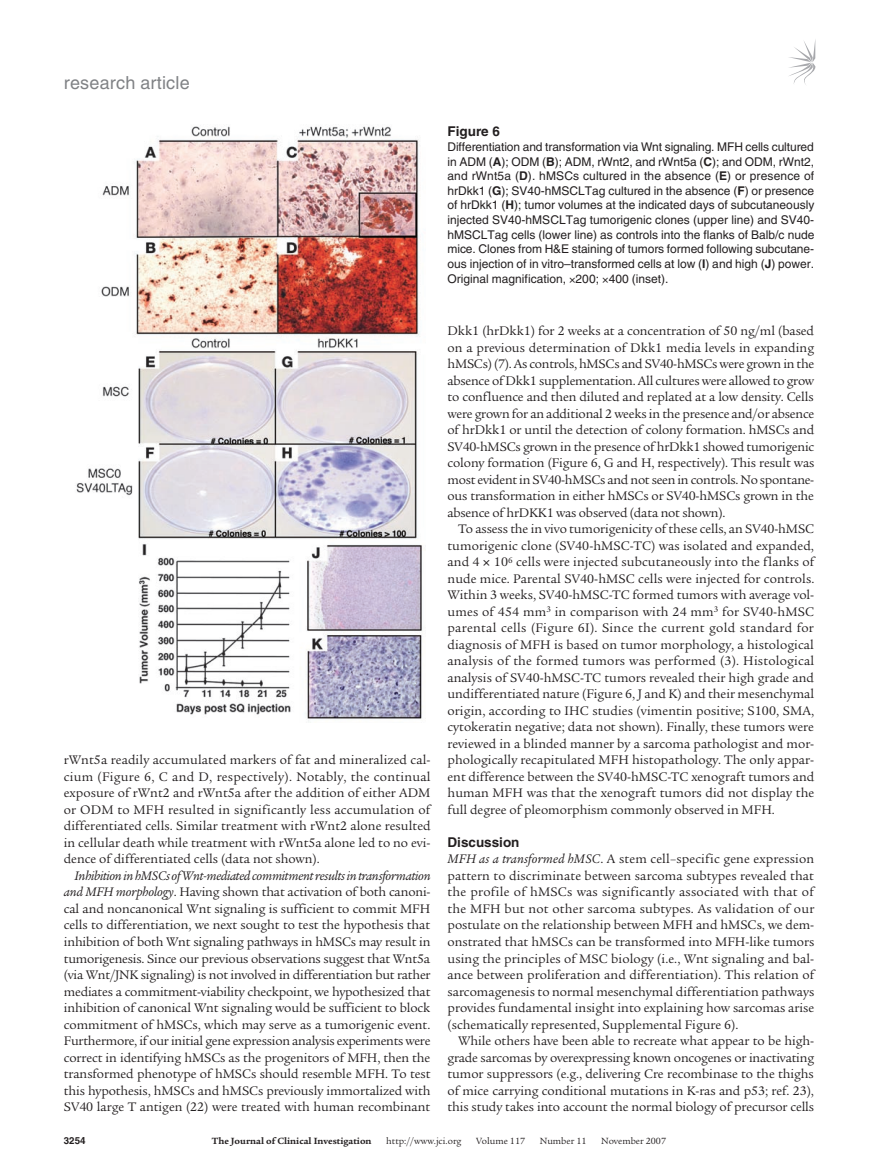
<style>
.page{position:relative;width:878px;height:1174px;background:#fff}
.page>*{position:absolute;margin:0;border:0;box-sizing:border-box;transform-origin:0 0}
.t1{font:18px "Helvetica LT Std";letter-spacing:.01em;color:#808285}
.t2{font:13.5px/16.5px "Legacy Serif Std";color:#231f20;text-align:justify}
.t3{font:700 13.5px "Helvetica LT Std";color:#231f20}
.t4{font:12px/14.7px "Helvetica LT Std";color:#231f20;text-align:justify}
.t5{font:9.75px "Legacy Serif Std";color:#231f20}
.t6{font:700 9.75px "Legacy Serif Std";color:#231f20}
.t7{font:700 9.75px "Helvetica LT Std";color:#231f20}
.s1{font-weight:700}
.s2{font-style:italic}
</style>
<div class="page">
<svg style="left:789px;top:41px;width:26px;height:44px"></svg>
<img style="left:76px;top:126px;width:348px;height:596px">
<h1 class="t1" style="left:64px;top:72px;width:127px">research article</h1>
<p class="t3" style="left:447px;top:123px;width:54px">Figure 6</p>
<p class="t4" style="left:447px;top:139px;width:368px">Differentiation and transformation via Wnt signaling. MFH cells cultured in ADM (<span class="s1">A</span>); ODM (<span class="s1">B</span>); ADM, rWnt2, and rWnt5a (<span class="s1">C</span>); and ODM, rWnt2, and rWnt5a (<span class="s1">D</span>). hMSCs cultured in the absence (<span class="s1">E</span>) or presence of hrDkk1 (<span class="s1">G</span>); SV40-hMSCLTag cultured in the absence (<span class="s1">F</span>) or presence of hrDkk1 (<span class="s1">H</span>); tumor volumes at the indicated days of subcutaneously injected SV40-hMSCLTag tumorigenic clones (upper line) and SV40- hMSCLTag cells (lower line) as controls into the flanks of Balb/c nude mice. Clones from H&amp;E staining of tumors formed following subcutane&shy;ous injection of in vitro–transformed cells at low (<span class="s1">I</span>) and high (<span class="s1">J</span>) power.<br>Original magnification, 200; 400 (inset).</p>
<p class="t2" style="left:64px;top:752px;width:368px">rWnt5a readily accumulated markers of fat and mineralized cal&shy;cium (Figure 6, C and D, respectively). Notably, the continual exposure of rWnt2 and rWnt5a after the addition of either ADM or ODM to MFH resulted in significantly less accumulation of differentiated cells. Similar treatment with rWnt2 alone resulted in cellular death while treatment with rWnt5a alone led to no evi&shy;dence of differentiated cells (data not shown).</p>
<p class="t2" style="left:64px;top:867px;width:368px;text-indent:11px"><span class="s2">Inhibition in hMSCs of Wnt-mediated commitment results in transformation and MFH morphology</span>. Having shown that activation of both canoni&shy;cal and noncanonical Wnt signaling is sufficient to commit MFH cells to differentiation, we next sought to test the hypothesis that inhibition of both Wnt signaling pathways in hMSCs may result in tumorigenesis. Since our previous observations suggest that Wnt5a (via Wnt/JNK signaling) is not involved in differentiation but rather mediates a commitment-viability checkpoint, we hypothesized that inhibition of canonical Wnt signaling would be sufficient to block commitment of hMSCs, which may serve as a tumorigenic event.<br>Furthermore, if our initial gene expression analysis experiments were correct in identifying hMSCs as the progenitors of MFH, then the transformed phenotype of hMSCs should resemble MFH. To test this hypothesis, hMSCs and hMSCs previously immortalized with SV40 large T antigen (22) were treated with human recombinant</p>
<p class="t2" style="left:447px;top:323px;width:368px">Dkk1 (hrDkk1) for 2 weeks at a concentration of 50 ng/ml (based on a previous determination of Dkk1 media levels in expanding hMSCs) (7). As controls, hMSCs and SV40-hMSCs were grown in the absence of Dkk1 supplementation. All cultures were allowed to grow to confluence and then diluted and replated at a low density. Cells were grown for an additional 2 weeks in the presence and/or absence of hrDkk1 or until the detection of colony formation. hMSCs and SV40-hMSCs grown in the presence of hrDkk1 showed tumorigenic colony formation (Figure 6, G and H, respectively). This result was most evident in SV40-hMSCs and not seen in controls. No spontane&shy;ous transformation in either hMSCs or SV40-hMSCs grown in the absence of hrDKK1 was observed (data not shown).</p>
<p class="t2" style="left:447px;top:521px;width:368px;text-indent:11px">To assess the in vivo tumorigenicity of these cells, an SV40-hMSC tumorigenic clone (SV40-hMSC-TC) was isolated and expanded, and 4 10<sup>6</sup> cells were injected subcutaneously into the flanks of nude mice. Parental SV40-hMSC cells were injected for controls.<br>Within 3 weeks, SV40-hMSC-TC formed tumors with average vol&shy;umes of 454 mm<sup>3</sup> in comparison with 24 mm<sup>3</sup> for SV40-hMSC parental cells (Figure 6I). Since the current gold standard for diagnosis of MFH is based on tumor morphology, a histological analysis of the formed tumors was performed (3). Histological analysis of SV40-hMSC-TC tumors revealed their high grade and undifferentiated nature (Figure 6, J and K) and their mesenchymal origin, according to IHC studies (vimentin positive; S100, SMA, cytokeratin negative; data not shown). Finally, these tumors were reviewed in a blinded manner by a sarcoma pathologist and mor&shy;phologically recapitulated MFH histopathology. The only appar&shy;ent difference between the SV40-hMSC-TC xenograft tumors and human MFH was that the xenograft tumors did not display the full degree of pleomorphism commonly observed in MFH.</p>
<p class="t3" style="left:447px;top:834px;width:74px">Discussion</p>
<p class="t2" style="left:447px;top:851px;width:368px"><span class="s2">MFH as a transformed hMSC</span>. A stem cell–specific gene expression pattern to discriminate between sarcoma subtypes revealed that the profile of hMSCs was significantly associated with that of the MFH but not other sarcoma subtypes. As validation of our postulate on the relationship between MFH and hMSCs, we dem&shy;onstrated that hMSCs can be transformed into MFH-like tumors using the principles of MSC biology (i.e., Wnt signaling and bal&shy;ance between proliferation and differentiation). This relation of sarcomagenesis to normal mesenchymal differentiation pathways provides fundamental insight into explaining how sarcomas arise (schematically represented, Supplemental Figure 6).</p>
<p class="t2" style="left:447px;top:1032px;width:368px;text-indent:11px">While others have been able to recreate what appear to be high&shy;grade sarcomas by overexpressing known oncogenes or inactivating tumor suppressors (e.g., delivering Cre recombinase to the thighs of mice carrying conditional mutations in K-ras and p53; ref. 23), this study takes into account the normal biology of precursor cells</p>
<p class="t7" style="left:64px;top:1134px;width:23px">3254</p>
<p class="t6" style="left:212px;top:1135px;width:161px">The Journal of Clinical Investigation</p>
<p class="t5" style="left:386px;top:1135px;width:77px">http://www.jci.org</p>
<p class="t5" style="left:476px;top:1135px;width:50px">Volume 117</p>
<p class="t5" style="left:540px;top:1135px;width:48px">Number 11</p>
<p class="t5" style="left:601px;top:1135px;width:66px">November 2007</p>
</div>
